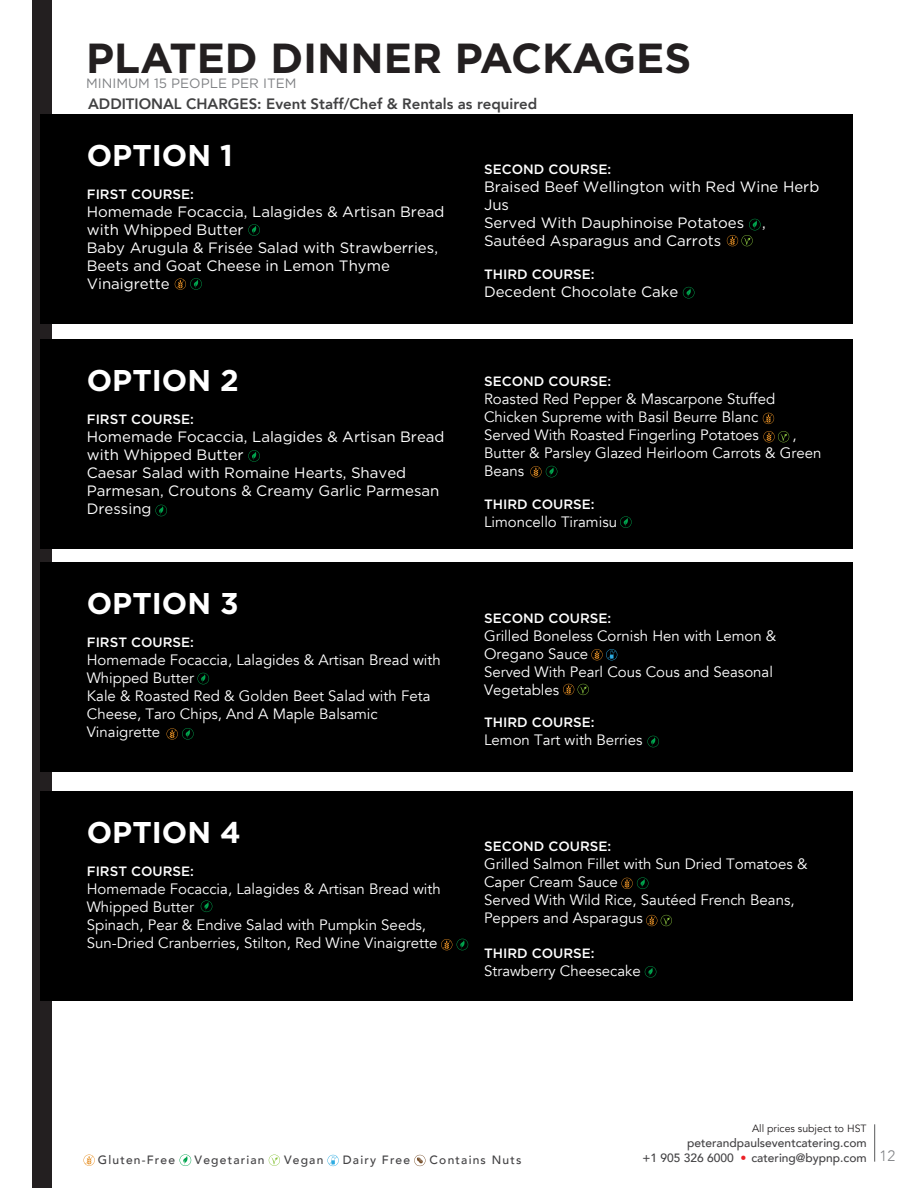
<style>
.page{position:relative;width:918px;height:1188px;background:#fff}
.page>*{position:absolute;margin:0;border:0;box-sizing:border-box;transform-origin:0 0}
.t1{font:700 42px "Gotham";color:#231f20}
.t2{font:700 30px "Gotham";color:#fff}
.t3{font:15px/18px "Avenir";color:#fff}
.t4{font:15px/18px "Gotham";color:#fff}
.t5{font:800 15px "Avenir";color:#414142}
.t6{font:500 13.5px "Gotham";color:#fff}
.t7{font:13.5px "Gotham";color:#808285}
.t8{font:500 12px "Avenir";color:#424143}
.t9{font:500 12px "Avenir";letter-spacing:.1em;color:#424143}
.t10{font:10.5px "Avenir";color:#231f20}
.s1{color:#ec2027}
</style>
<div class="page">
<div style="left:32px;top:1px;width:19px;height:1187px;background:#231f20"></div>
<div style="left:40px;top:114px;width:812px;height:210px;background:#000"></div>
<div style="left:40px;top:339px;width:812px;height:210px;background:#000"></div>
<div style="left:40px;top:563px;width:812px;height:209px;background:#000"></div>
<div style="left:40px;top:791px;width:812px;height:210px;background:#000"></div>
<svg style="left:248px;top:224px;width:12px;height:12px"></svg>
<svg style="left:248px;top:450px;width:12px;height:12px"></svg>
<svg style="left:155px;top:505px;width:12px;height:11px"></svg>
<svg style="left:197px;top:673px;width:12px;height:11px"></svg>
<svg style="left:201px;top:900px;width:11px;height:12px"></svg>
<svg style="left:620px;top:516px;width:12px;height:12px"></svg>
<svg style="left:647px;top:736px;width:12px;height:11px"></svg>
<svg style="left:683px;top:287px;width:12px;height:11px"></svg>
<svg style="left:645px;top:966px;width:11px;height:12px"></svg>
<svg style="left:763px;top:413px;width:11px;height:11px"></svg>
<svg style="left:727px;top:219px;width:34px;height:27px"></svg>
<svg style="left:763px;top:431px;width:26px;height:11px"></svg>
<svg style="left:563px;top:684px;width:26px;height:11px"></svg>
<svg style="left:646px;top:915px;width:26px;height:11px"></svg>
<svg style="left:175px;top:278px;width:27px;height:12px"></svg>
<svg style="left:167px;top:728px;width:27px;height:12px"></svg>
<svg style="left:530px;top:466px;width:27px;height:11px"></svg>
<svg style="left:621px;top:877px;width:28px;height:12px"></svg>
<svg style="left:441px;top:939px;width:27px;height:11px"></svg>
<svg style="left:591px;top:649px;width:26px;height:11px"></svg>
<svg style="left:269px;top:1155px;width:11px;height:11px"></svg>
<svg style="left:180px;top:1154px;width:11px;height:12px"></svg>
<svg style="left:83px;top:1155px;width:12px;height:11px"></svg>
<svg style="left:414px;top:1155px;width:12px;height:11px"></svg>
<svg style="left:327px;top:1155px;width:12px;height:11px"></svg>
<hr style="left:874px;top:1124px;width:1px;height:38px;background:#58595b">
<h1 class="t1" style="left:86px;top:33px;width:607px">PLATED DINNER PACKAGES</h1>
<p class="t7" style="left:86px;top:75px;width:212px">MINIMUM 15 PEOPLE PER ITEM</p>
<p class="t5" style="left:88px;top:93px;width:451px">ADDITIONAL CHARGES: Event Staff/Chef &amp; Rentals as required</p>
<h2 class="t2" style="left:87px;top:138px;width:147px">OPTION 1</h2>
<p class="t6" style="left:87px;top:185px;width:109px">FIRST COURSE:</p>
<p class="t4" style="left:87px;top:202px;width:359px">Homemade Focaccia, Lalagides &amp; Artisan Bread with Whipped Butter<br>Baby Arugula &amp; Frisée Salad with Strawberries,<br>Beets and Goat Cheese in Lemon Thyme<br>Vinaigrette</p>
<h2 class="t2" style="left:87px;top:363px;width:153px">OPTION 2</h2>
<p class="t6" style="left:87px;top:410px;width:109px">FIRST COURSE:</p>
<p class="t4" style="left:87px;top:427px;width:359px">Homemade Focaccia, Lalagides &amp; Artisan Bread with Whipped Butter<br>Caesar Salad with Romaine Hearts, Shaved<br>Parmesan, Croutons &amp; Creamy Garlic Parmesan<br>Dressing</p>
<h2 class="t2" style="left:87px;top:586px;width:153px">OPTION 3</h2>
<p class="t6" style="left:87px;top:634px;width:109px">FIRST COURSE:</p>
<p class="t3" style="left:87px;top:651px;width:355px">Homemade Focaccia, Lalagides &amp; Artisan Bread with Whipped Butter<br>Kale &amp; Roasted Red &amp; Golden Beet Salad with Feta Cheese, Taro Chips, And A Maple Balsamic Vinaigrette</p>
<h2 class="t2" style="left:87px;top:815px;width:155px">OPTION 4</h2>
<p class="t6" style="left:87px;top:862px;width:109px">FIRST COURSE:</p>
<p class="t3" style="left:87px;top:880px;width:355px">Homemade Focaccia, Lalagides &amp; Artisan Bread with Whipped Butter<br>Spinach, Pear &amp; Endive Salad with Pumpkin Seeds, Sun-Dried Cranberries, Stilton, Red Wine Vinaigrette</p>
<p class="t6" style="left:484px;top:161px;width:129px">SECOND COURSE:</p>
<p class="t4" style="left:484px;top:178px;width:337px">Braised Beef Wellington with Red Wine Herb<br>Jus<br>Served With Dauphinoise Potatoes ,<br>Sautéed Asparagus and Carrots</p>
<p class="t6" style="left:484px;top:265px;width:112px">THIRD COURSE:</p>
<p class="t4" style="left:484px;top:282px;width:196px">Decedent Chocolate Cake</p>
<p class="t6" style="left:484px;top:373px;width:129px">SECOND COURSE:</p>
<p class="t3" style="left:484px;top:390px;width:293px">Roasted Red Pepper &amp; Mascarpone Stuffed<br>Chicken Supreme with Basil Beurre Blanc<br>Served With Roasted Fingerling Potatoes</p>
<p class="t3" style="left:484px;top:426px;width:339px;text-indent:308px">,<br>Butter &amp; Parsley Glazed Heirloom Carrots &amp; Green<br>Beans</p>
<p class="t6" style="left:484px;top:495px;width:112px">THIRD COURSE:</p>
<p class="t3" style="left:484px;top:513px;width:135px">Limoncello Tiramisu</p>
<p class="t6" style="left:484px;top:609px;width:129px">SECOND COURSE:</p>
<p class="t3" style="left:484px;top:627px;width:294px">Grilled Boneless Cornish Hen with Lemon &amp;<br>Oregano Sauce<br>Served With Pearl Cous Cous and Seasonal<br>Vegetables</p>
<p class="t6" style="left:484px;top:714px;width:112px">THIRD COURSE:</p>
<p class="t3" style="left:484px;top:731px;width:160px">Lemon Tart with Berries</p>
<p class="t6" style="left:484px;top:838px;width:129px">SECOND COURSE:</p>
<p class="t3" style="left:484px;top:855px;width:325px">Grilled Salmon Fillet with Sun Dried Tomatoes &amp; Caper Cream Sauce<br>Served With Wild Rice, Sautéed French Beans, Peppers and Asparagus</p>
<p class="t6" style="left:484px;top:944px;width:112px">THIRD COURSE:</p>
<p class="t3" style="left:484px;top:962px;width:158px">Strawberry Cheesecake</p>
<p class="t10" style="left:752px;top:1122px;width:116px">All prices subject to HST</p>
<p class="t8" style="left:687px;top:1133px;width:181px">peterandpaulseventcatering.com</p>
<p class="t9" style="left:98px;top:1149px;width:79px">Gluten-Free</p>
<p class="t9" style="left:195px;top:1149px;width:72px">Vegetarian</p>
<p class="t8" style="left:284px;top:1149px;width:41px">Vegan</p>
<p class="t9" style="left:343px;top:1149px;width:69px">Dairy Free</p>
<p class="t9" style="left:430px;top:1149px;width:93px">Contains Nuts</p>
<p class="t8" style="left:642px;top:1148px;width:254px">+1 905 326 6000 <span class="s1">•</span> catering@bypnp.com <sup>12</sup></p>
</div>
